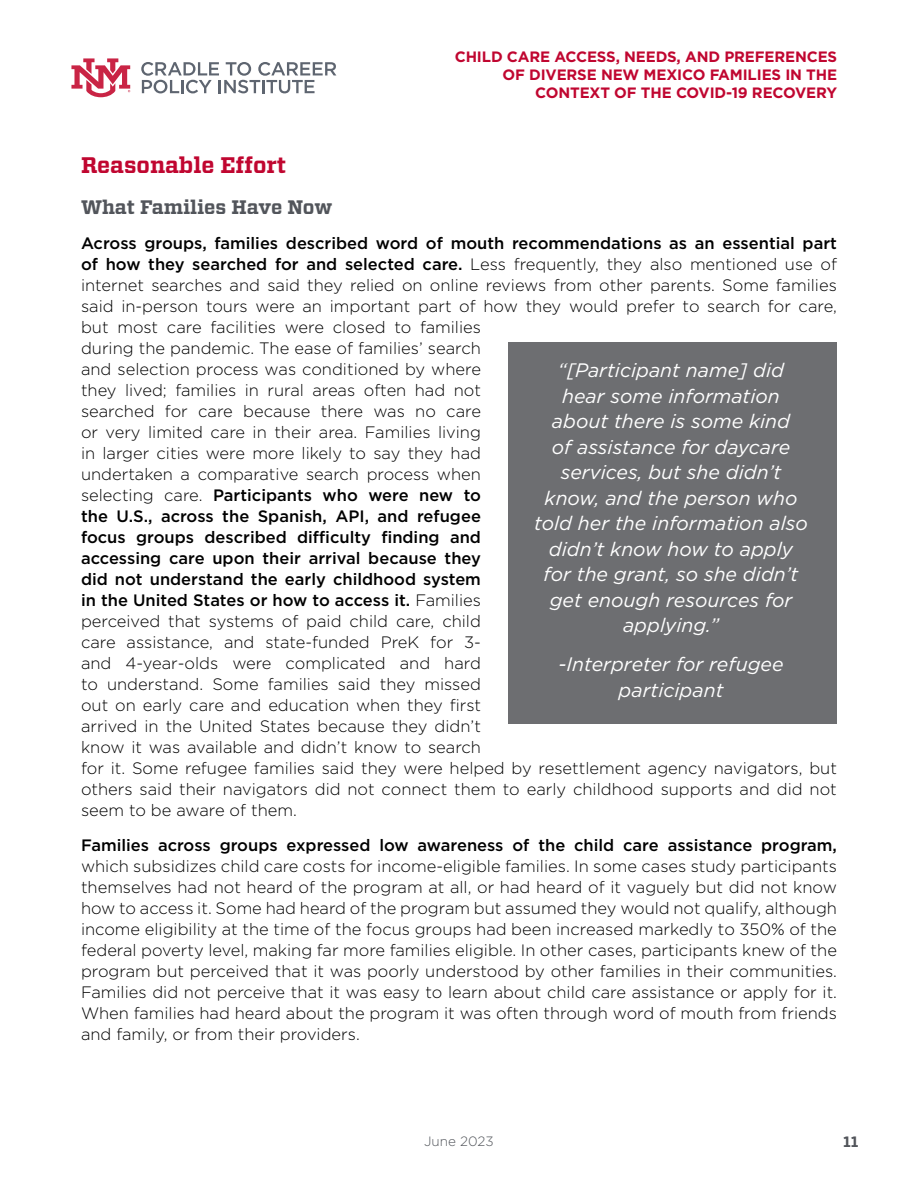
<style>
.page{position:relative;width:918px;height:1188px;background:#fff}
.page>*{position:absolute;margin:0;border:0;box-sizing:border-box;transform-origin:0 0}
.t1{font:700 22.5px "Vitesse";color:#c00630}
.t2{font:italic 19.5px/25.5px "Gotham";color:#fff;text-align:center}
.t3{font:700 19.5px "Vitesse";color:#52555b}
.t4{font:300 16.5px/21px "Gotham";color:#000}
.t5{font:500 16.5px "Gotham";color:#000}
.t6{font:700 15px/18px "Gotham";letter-spacing:-.01em;color:#c00630;text-align:right}
.t7{font:700 15px "Vitesse";color:#52555b}
.t8{font:300 13.5px "Gotham";color:#52555b}
.s1{font-weight:500}
</style>
<div class="page">
<svg style="left:141px;top:62px;width:195px;height:31px"></svg>
<svg style="left:71px;top:58px;width:59px;height:39px"></svg>
<div style="left:508px;top:343px;width:329px;height:381px;background:#6d6e71"></div>
<p class="t6" style="left:455px;top:47px;width:384px">CHILD CARE ACCESS, NEEDS, AND PREFERENCES<br>OF DIVERSE NEW MEXICO FAMILIES IN THE<br>CONTEXT OF THE COVID-19 RECOVERY</p>
<h1 class="t1" style="left:81px;top:150px;width:207px">Reasonable Effort</h1>
<p class="t3" style="left:81px;top:195px;width:253px">What Families Have Now</p>
<p class="t4" style="left:81px;top:232px;width:758px"><span class="s1">Across groups, families described word of mouth recommendations as an essential part of how they searched for and selected care.</span> Less frequently, they also mentioned use of internet searches and said they relied on online reviews from other parents. Some families said in-person tours were an important part of how they would prefer to search for care, but most care facilities were closed to families<br>during the pandemic. The ease of families’ search<br>and selection process was conditioned by where<br>they lived; families in rural areas often had not<br>searched for care because there was no care<br>or very limited care in their area. Families living<br>in larger cities were more likely to say they had<br>undertaken a comparative search process when<br>selecting care. <span class="s1">Participants who were new to<br>the U.S., across the Spanish, API, and refugee<br>focus groups described difficulty finding and<br>accessing care upon their arrival because they<br>did not understand the early childhood system<br>in the United States or how to access it.</span> Families<br>perceived that systems of paid child care, child<br>care assistance, and state-funded PreK for 3-<br>and 4-year-olds were complicated and hard<br>to understand. Some families said they missed<br>out on early care and education when they first<br>arrived in the United States because they didn’t<br>know it was available and didn’t know to search<br>for it. Some refugee families said they were helped by resettlement agency navigators, but others said their navigators did not connect them to early childhood supports and did not seem to be aware of them.</p>
<p class="t5" style="left:81px;top:834px;width:757px">Families across groups expressed low awareness of the child care assistance program,</p>
<p class="t4" style="left:81px;top:855px;width:758px;text-align:justify">which subsidizes child care costs for income-eligible families. In some cases study participants themselves had not heard of the program at all, or had heard of it vaguely but did not know how to access it. Some had heard of the program but assumed they would not qualify, although income eligibility at the time of the focus groups had been increased markedly to 350% of the federal poverty level, making far more families eligible. In other cases, participants knew of the program but perceived that it was poorly understood by other families in their communities.<br>Families did not perceive that it was easy to learn about child care assistance or apply for it.<br>When families had heard about the program it was often through word of mouth from friends and family, or from their providers.</p>
<p class="t2" style="left:534px;top:357px;width:275px">“[Participant name] did<br>hear some information about there is some kind<br>of assistance for daycare services, but she didn’t know, and the person who told her the information also didn’t know how to apply for the grant, so she didn’t get enough resources for applying.”</p>
<p class="t2" style="left:559px;top:651px;width:227px">-Interpreter for refugee participant</p>
<p class="t8" style="left:424px;top:1133px;width:71px">June 2023</p>
<p class="t7" style="left:843px;top:1132px;width:17px">11</p>
</div>
